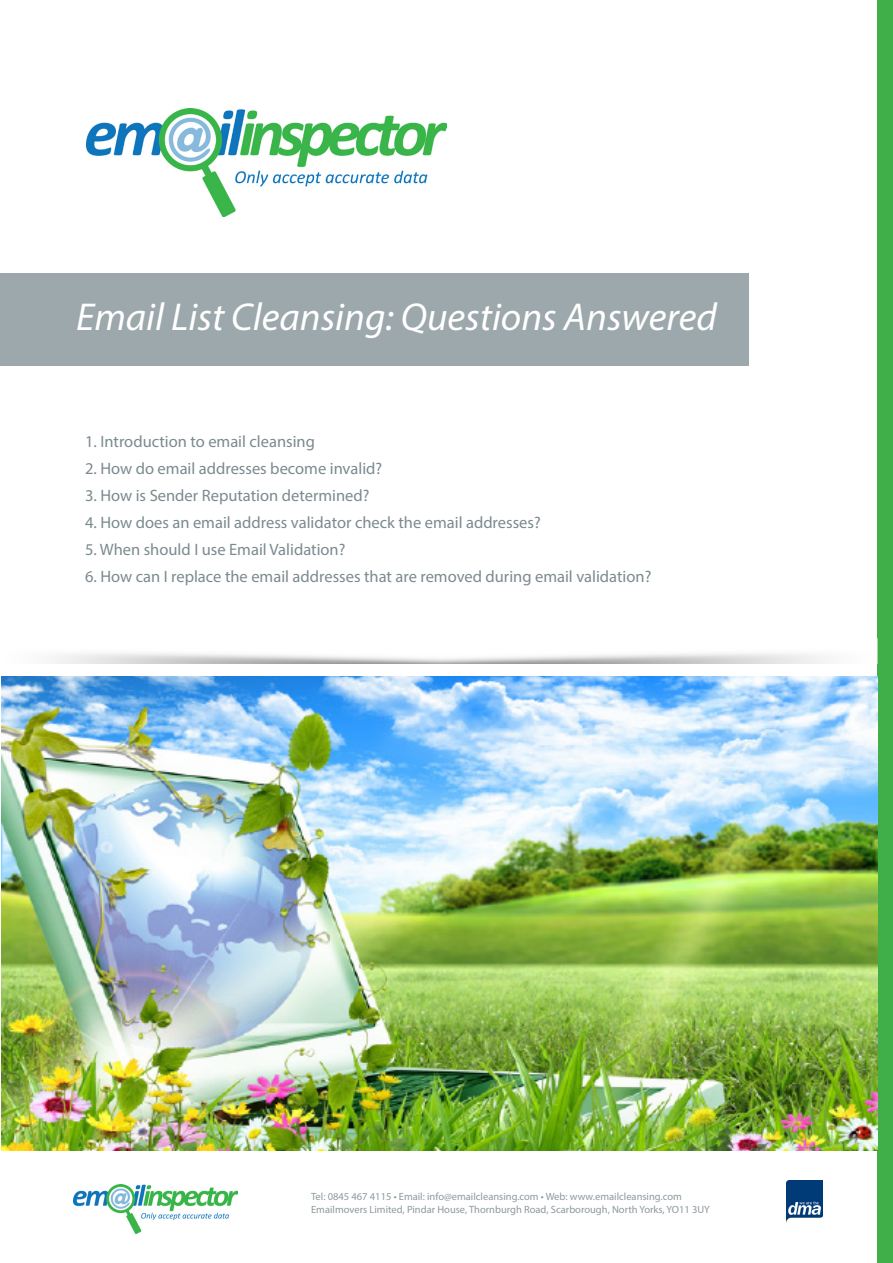
<style>
.page{position:relative;width:893px;height:1263px;background:#fff}
.page>*{position:absolute;margin:0;border:0;box-sizing:border-box;transform-origin:0 0}
.t1{font:italic 39px "Myriad Pro";color:#fff}
.t2{font:16.5px "Myriad Pro";color:#7b8a8f}
.t3{font:10.5px "Myriad Pro";color:#8c999e}
</style>
<div class="page">
<img style="left:786px;top:1181px;width:37px;height:42px">
<img style="left:73px;top:1184px;width:164px;height:50px">
<div style="left:878px;top:0;width:15px;height:1263px;background:#40ae49"></div>
<img style="left:87px;top:108px;width:359px;height:109px">
<div style="left:0;top:273px;width:748px;height:93px;background:#9da8ac"></div>
<img style="left:1px;top:677px;width:877px;height:473px">
<p class="t1" style="left:76px;top:293px;width:642px">Email List Cleansing: Questions Answered</p>
<p class="t2" style="left:85px;top:431px;width:231px">1. Introduction to email cleansing</p>
<p class="t2" style="left:85px;top:458px;width:299px">2. How do email addresses become invalid?</p>
<p class="t2" style="left:85px;top:485px;width:286px">3. How is Sender Reputation determined?</p>
<p class="t2" style="left:85px;top:512px;width:457px">4. How does an email address validator check the email addresses?</p>
<p class="t2" style="left:85px;top:539px;width:262px">5. When should I use Email Validation?</p>
<p class="t2" style="left:85px;top:566px;width:568px">6. How can I replace the email addresses that are removed during email validation?</p>
<p class="t3" style="left:311px;top:1189px;width:372px">Tel: 0845 467 4115 • Email: info@emailcleansing.com • Web: www.emailcleansing.com</p>
<p class="t3" style="left:311px;top:1203px;width:400px">Emailmovers Limited, Pindar House, Thornburgh Road, Scarborough, North Yorks, YO11 3UY</p>
</div>
